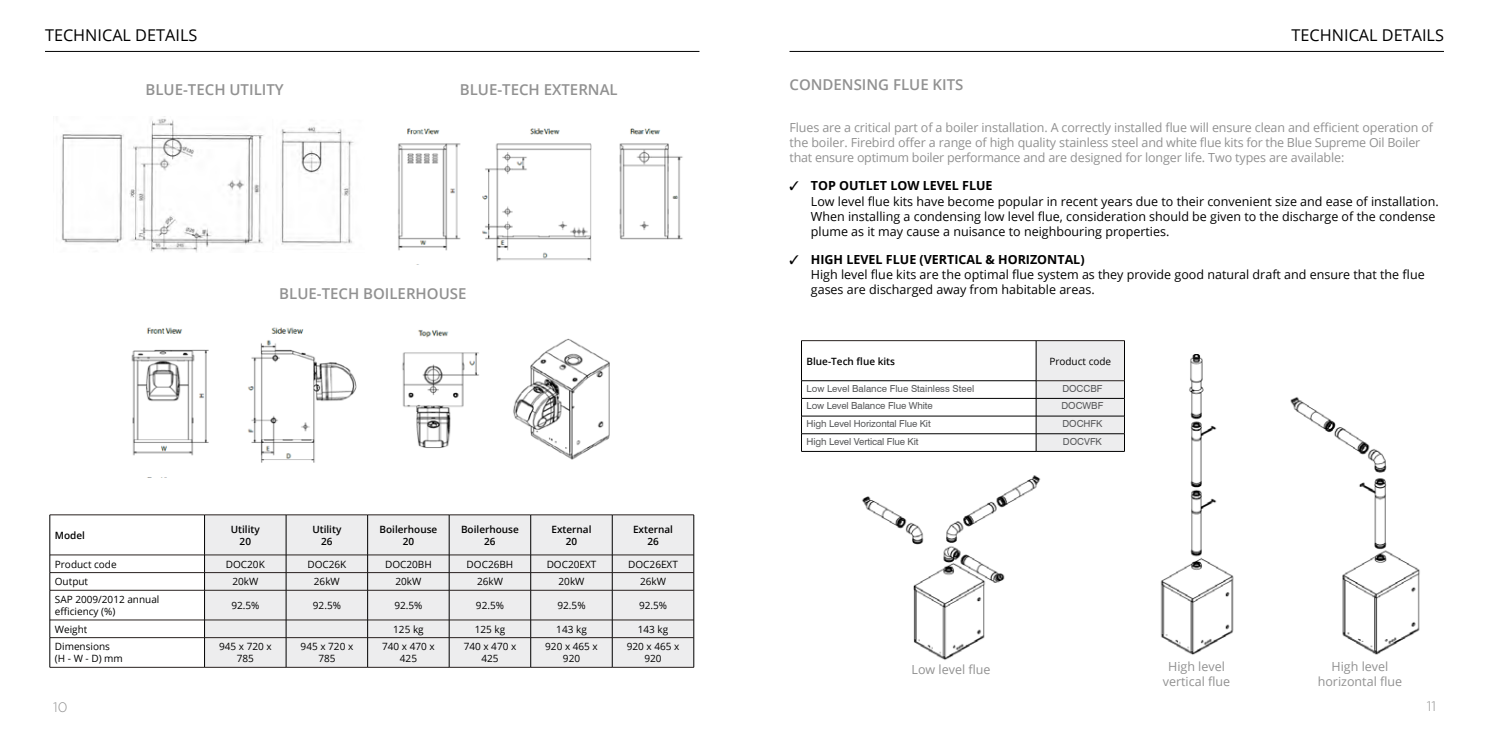
<style>
.page{position:relative;width:1489px;height:745px;background:#fff}
.page>*{position:absolute;margin:0;border:0;box-sizing:border-box;transform-origin:0 0}
.t1{font:16.25px "Open Sans";color:#000}
.t2{font:600 15px "Open Sans";color:#919191}
.t3{font:300 13.75px "Gotham";color:#919191}
.t4{font:12.5px/15px "Open Sans";color:#000}
.t5{font:12.5px/15px "Open Sans";letter-spacing:-.01em;color:#919191;text-align:center}
.t6{font:700 12.5px "Open Sans";color:#000}
.t7{font:10px/12px "Open Sans";color:#000;text-align:center}
.t8{font:600 10px/12px "Open Sans";color:#000;text-align:center}
.t9{font:9.62px "Swiss 721 BT";letter-spacing:-.01em;color:#58595b}
.s1{font-weight:700}
</style>
<div class="page">
<hr style="left:45px;top:51px;width:654px;height:1px;background:#000">
<img style="left:61px;top:119px;width:203px;height:133px">
<img style="left:131px;top:327px;width:226px;height:136px">
<div style="left:205px;top:515px;width:488px;height:151px;background:#ededee"></div>
<hr style="left:204px;top:514px;width:82px;height:1px;background:#28211f">
<hr style="left:286px;top:514px;width:81px;height:1px;background:#28211f">
<hr style="left:367px;top:514px;width:82px;height:1px;background:#28211f">
<hr style="left:449px;top:514px;width:81px;height:1px;background:#28211f">
<hr style="left:530px;top:514px;width:82px;height:1px;background:#28211f">
<hr style="left:612px;top:514px;width:82px;height:1px;background:#28211f">
<hr style="left:204px;top:554px;width:82px;height:1px;background:#28211f">
<hr style="left:204px;top:572px;width:82px;height:1px;background:#28211f">
<hr style="left:204px;top:589px;width:82px;height:1px;background:#28211f">
<hr style="left:204px;top:619px;width:82px;height:1px;background:#28211f">
<hr style="left:204px;top:637px;width:82px;height:1px;background:#28211f">
<hr style="left:204px;top:666px;width:82px;height:1px;background:#28211f">
<hr style="left:286px;top:666px;width:81px;height:1px;background:#28211f">
<hr style="left:367px;top:666px;width:82px;height:1px;background:#28211f">
<hr style="left:449px;top:666px;width:81px;height:1px;background:#28211f">
<hr style="left:530px;top:666px;width:82px;height:1px;background:#28211f">
<hr style="left:612px;top:666px;width:82px;height:1px;background:#28211f">
<hr style="left:286px;top:514px;width:1px;height:40px;background:#000">
<hr style="left:367px;top:514px;width:1px;height:40px;background:#000">
<hr style="left:449px;top:514px;width:1px;height:40px;background:#000">
<hr style="left:530px;top:514px;width:1px;height:40px;background:#000">
<hr style="left:612px;top:514px;width:1px;height:40px;background:#000">
<hr style="left:693px;top:514px;width:1px;height:40px;background:#000">
<svg style="left:50px;top:514px;width:155px;height:153px"></svg>
<svg style="left:286px;top:554px;width:408px;height:112px;background:#e1e0e1"></svg>
<img style="left:398px;top:128px;width:285px;height:137px">
<img style="left:402px;top:330px;width:208px;height:130px">
<img style="left:280px;top:127px;width:74px;height:118px">
<div style="left:597px;top:244px;width:69px;height:41px;background:#fff"></div>
<hr style="left:789px;top:51px;width:654px;height:1px;background:#000">
<img style="left:1160px;top:354px;width:74px;height:301px">
<img style="left:862px;top:475px;width:179px;height:185px">
<img style="left:1290px;top:397px;width:130px;height:258px">
<div style="left:1036px;top:340px;width:88px;height:40px;background:#ededee"></div>
<hr style="left:801px;top:340px;width:235px;height:1px;background:#28211f">
<hr style="left:1036px;top:340px;width:88px;height:1px;background:#28211f">
<hr style="left:801px;top:340px;width:1px;height:40px;background:#000">
<hr style="left:1035px;top:340px;width:1px;height:40px;background:#000">
<hr style="left:1124px;top:340px;width:1px;height:40px;background:#000">
<hr style="left:801px;top:380px;width:235px;height:1px;background:#000">
<hr style="left:801px;top:398px;width:235px;height:1px;background:#000">
<hr style="left:801px;top:415px;width:235px;height:1px;background:#000">
<hr style="left:801px;top:433px;width:235px;height:1px;background:#000">
<svg style="left:801px;top:380px;width:1px;height:71px"></svg>
<svg style="left:1035px;top:380px;width:90px;height:71px;background:#dbdadb"></svg>
<hr style="left:801px;top:451px;width:235px;height:1px;background:#000">
<hr style="left:1036px;top:451px;width:88px;height:1px;background:#000">
<h1 class="t1" style="left:45px;top:24px;width:62px">Tech nical</h1>
<h1 class="t1" style="left:135px;top:24px;width:30px">details</h1>
<p class="t2" style="left:145px;top:79px;width:20px">Blue</p>
<p class="t2" style="left:183px;top:79px;width:24px">-Tech</p>
<p class="t2" style="left:229px;top:79px;width:20px">Utility</p>
<p class="t2" style="left:460px;top:79px;width:20px">Blue</p>
<p class="t2" style="left:497px;top:79px;width:24px">-Tech</p>
<p class="t2" style="left:543px;top:79px;width:28px">External</p>
<p class="t2" style="left:279px;top:283px;width:20px">Blue</p>
<p class="t2" style="left:317px;top:283px;width:24px">-Tech</p>
<p class="t2" style="left:363px;top:283px;width:21px">Boilerhouse</p>
<p class="t8" style="left:55px;top:528px;width:32px">Model</p>
<p class="t8" style="left:231px;top:522px;width:31px">Utility<br>20</p>
<p class="t8" style="left:312px;top:522px;width:31px">Utility<br>26</p>
<p class="t8" style="left:379px;top:522px;width:59px">Boilerhouse<br>20</p>
<p class="t8" style="left:461px;top:522px;width:59px">Boilerhouse<br>26</p>
<p class="t8" style="left:551px;top:522px;width:42px">External<br>20</p>
<p class="t8" style="left:633px;top:522px;width:42px">External<br>26</p>
<p class="t7" style="left:55px;top:557px;width:63px">Product code</p>
<p class="t7" style="left:226px;top:557px;width:40px">DOC20K</p>
<p class="t7" style="left:307px;top:557px;width:40px">DOC26K</p>
<p class="t7" style="left:385px;top:557px;width:48px">DOC20BH</p>
<p class="t7" style="left:466px;top:557px;width:48px">DOC26BH</p>
<p class="t7" style="left:546px;top:557px;width:51px">DOC20EXT</p>
<p class="t7" style="left:628px;top:557px;width:51px">DOC26EXT</p>
<p class="t7" style="left:55px;top:575px;width:35px">Output</p>
<p class="t7" style="left:232px;top:575px;width:27px">20kW</p>
<p class="t7" style="left:314px;top:575px;width:27px">26kW</p>
<p class="t7" style="left:395px;top:575px;width:27px">20kW</p>
<p class="t7" style="left:477px;top:575px;width:27px">26kW</p>
<p class="t7" style="left:558px;top:575px;width:27px">20kW</p>
<p class="t7" style="left:640px;top:575px;width:27px">26kW</p>
<p class="t7" style="left:55px;top:592px;width:106px;text-align:left">SAP 2009/2012 annual efficiency (%)</p>
<p class="t7" style="left:231px;top:598px;width:30px">92.5%</p>
<p class="t7" style="left:313px;top:598px;width:30px">92.5%</p>
<p class="t7" style="left:394px;top:598px;width:30px">92.5%</p>
<p class="t7" style="left:476px;top:598px;width:30px">92.5%</p>
<p class="t7" style="left:557px;top:598px;width:30px">92.5%</p>
<p class="t7" style="left:639px;top:598px;width:30px">92.5%</p>
<p class="t7" style="left:55px;top:622px;width:34px">Weight</p>
<p class="t7" style="left:393px;top:622px;width:32px">125 kg</p>
<p class="t7" style="left:475px;top:622px;width:32px">125 kg</p>
<p class="t7" style="left:556px;top:622px;width:32px">143 kg</p>
<p class="t7" style="left:638px;top:622px;width:32px">143 kg</p>
<p class="t7" style="left:55px;top:640px;width:69px;text-align:left">Dimensions (H - W - D) mm</p>
<p class="t7" style="left:219px;top:640px;width:54px">945 x 720 x<br>785</p>
<p class="t7" style="left:300px;top:640px;width:54px">945 x 720 x<br>785</p>
<p class="t7" style="left:382px;top:640px;width:54px">740 x 470 x<br>425</p>
<p class="t7" style="left:463px;top:640px;width:54px">740 x 470 x<br>425</p>
<p class="t7" style="left:545px;top:640px;width:54px">920 x 465 x<br>920</p>
<p class="t7" style="left:626px;top:640px;width:54px">920 x 465 x<br>920</p>
<p class="t3" style="left:53px;top:697px;width:16px">10</p>
<p class="t2" style="left:789px;top:74px;width:21px">Condensing</p>
<p class="t2" style="left:893px;top:74px;width:10px">flue</p>
<p class="t2" style="left:932px;top:74px;width:17px">kits</p>
<h1 class="t1" style="left:1291px;top:24px;width:62px">Tech nical</h1>
<h1 class="t1" style="left:1381px;top:24px;width:30px">details</h1>
<p class="t5" style="left:789px;top:119px;width:645px;text-align:left">Flues are a critical part of a boiler installation. A correctly installed flue will ensure clean and efficient operation of the boiler. Firebird offer a range of high quality stainless steel and white flue kits for the Blue Supreme Oil Boiler that ensure optimum boiler performance and are designed for longer life. Two types are available:</p>
<p class="t4" style="left:810px;top:178px;width:629px;text-indent:-21px">✓ <span class="s1">TOP OUTLET LOW LEVEL FLUE<br></span>Low level flue kits have become popular in recent years due to their convenient size and ease of installation.<br>When installing a condensing low level flue, consideration should be given to the discharge of the condense plume as it may cause a nuisance to neighbouring properties.</p>
<p class="t6" style="left:789px;top:251px;width:143px">✓ HIGH LEVEL FLUE (VERT</p>
<p class="t6" style="left:954px;top:251px;width:132px">ICAL &amp; HORIZONTAL)</p>
<p class="t4" style="left:810px;top:267px;width:615px">High level flue kits are the optimal flue system as they provide good natural draft and ensure that the flue gases are discharged away from habitable areas.</p>
<p class="t8" style="left:806px;top:354px;width:90px">Blue-Tech flue kits</p>
<p class="t7" style="left:1049px;top:354px;width:63px">Product code</p>
<p class="t9" style="left:806px;top:382px;width:169px">Low Level Balance Flue Stainless Steel</p>
<p class="t9" style="left:1062px;top:382px;width:42px">DOCCBF</p>
<p class="t9" style="left:806px;top:400px;width:128px">Low Level Balance Flue White</p>
<p class="t9" style="left:1061px;top:400px;width:43px">DOCWBF</p>
<p class="t9" style="left:806px;top:417px;width:126px">High Level Horizontal Flue Kit</p>
<p class="t9" style="left:1062px;top:417px;width:41px">DOCHFK</p>
<p class="t9" style="left:806px;top:435px;width:113px">High Level Vertical Flue Kit</p>
<p class="t9" style="left:1062px;top:435px;width:40px">DOCVFK</p>
<p class="t5" style="left:1162px;top:658px;width:69px">High level vertical flue</p>
<p class="t5" style="left:911px;top:661px;width:80px">Low level flue</p>
<p class="t5" style="left:1317px;top:658px;width:86px">High level horizontal flue</p>
<p class="t3" style="left:1426px;top:697px;width:11px">11</p>
</div>
